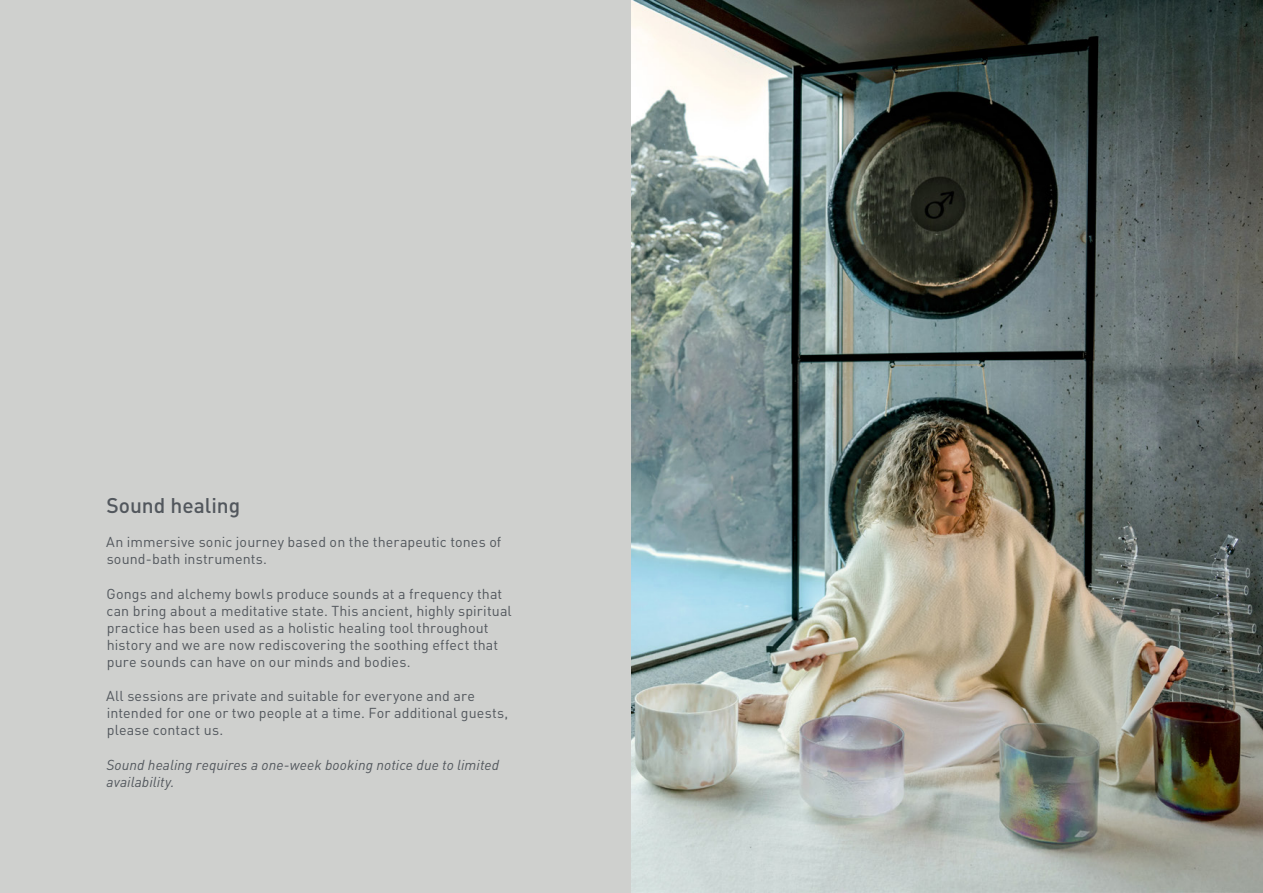
<style>
.page{position:relative;width:1263px;height:893px;background:#cfd0ce}
.page>*{position:absolute;margin:0;border:0;box-sizing:border-box;transform-origin:0 0}
.t1{font:500 21px "DIN Pro";color:#52575d}
.t2{font:14.25px/17.1px "DIN Pro";letter-spacing:.01em;color:#52575d}
.t3{font:italic 14.25px/17.1px "DIN Pro";letter-spacing:.005em;color:#52575d}
</style>
<div class="page">
<img style="left:631px;top:0;width:632px;height:892px">
<h1 class="t1" style="left:106px;top:488px;width:136px">Sound healing</h1>
<p class="t2" style="left:106px;top:532px;width:397px">An immersive sonic journey based on the therapeutic tones of sound-bath instruments.</p>
<p class="t2" style="left:106px;top:583px;width:407px">Gongs and alchemy bowls produce sounds at a frequency that can bring about a meditative state. This ancient, highly spiritual practice has been used as a holistic healing tool throughout history and we are now rediscovering the soothing effect that pure sounds can have on our minds and bodies.</p>
<p class="t2" style="left:106px;top:686px;width:404px">All sessions are private and suitable for everyone and are intended for one or two people at a time. For additional guests, please contact us.</p>
<p class="t3" style="left:106px;top:754px;width:394px">Sound healing requires a one-week booking notice due to limited availability.</p>
</div>
